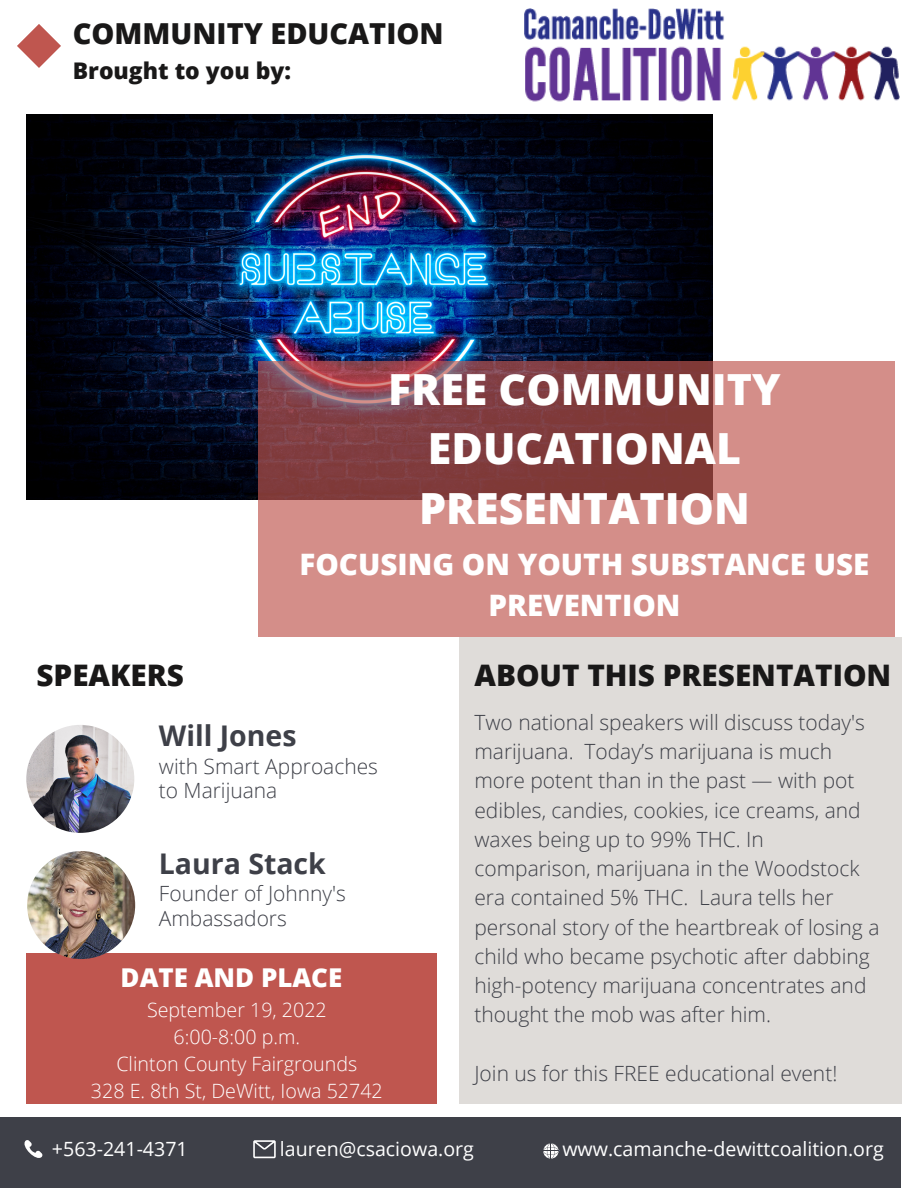
<style>
.page{position:relative;width:918px;height:1188px;background:#fff}
.page>*{position:absolute;margin:0;border:0;box-sizing:border-box;transform-origin:0 0}
.t1{font:800 42.9px/59.7px "Open Sans";color:#fff;text-align:center}
.t2{font:800 29.7px "Open Sans";color:#191818}
.t3{font:800 29.55px/40.5px "Open Sans";color:#fff;text-align:center}
.t4{font:800 28.95px "Open Sans";color:#191818}
.t5{font:700 28.5px "Open Sans";color:#3e4048}
.t6{font:800 25.95px "Open Sans";color:#fff}
.t7{font:800 22.95px "Open Sans";color:#191818}
.t8{font:300 21px/29.2px "Open Sans";color:#3e4048}
.t9{font:300 19.65px/27px "Open Sans";color:#fff;text-align:center}
.t10{font:19.65px "Open Sans";color:#fff}
</style>
<div class="page">
<img style="left:26px;top:115px;width:687px;height:384px">
<div style="left:459px;top:637px;width:442px;height:467px;background:#dfdcd9"></div>
<div style="left:0;top:1117px;width:901px;height:71px;background:#3e4048"></div>
<svg style="left:258px;top:361px;width:637px;height:276px;background:#b6716f"></svg>
<svg style="left:17px;top:24px;width:44px;height:44px"></svg>
<div style="left:26px;top:953px;width:411px;height:151px;background:#bf564f"></div>
<svg style="left:24px;top:1140px;width:19px;height:18px"></svg>
<svg style="left:253px;top:1140px;width:23px;height:18px"></svg>
<svg style="left:543px;top:1143px;width:16px;height:16px"></svg>
<img style="left:26px;top:725px;width:108px;height:108px;border-radius:50%">
<img style="left:27px;top:851px;width:108px;height:108px;border-radius:50%">
<img style="left:525px;top:8px;width:374px;height:94px">
<h3 class="t4" style="left:73px;top:13px;width:372px">COMMUNITY EDUCATION</h3>
<p class="t7" style="left:73px;top:54px;width:220px">Brought to you by:</p>
<h1 class="t1" style="left:388px;top:358px;width:394px">FREE COMMUNITY<br>EDUCATIONAL<br>PRESENTATION</h1>
<h3 class="t3" style="left:299px;top:543px;width:572px">FOCUSING ON YOUTH SUBSTANCE USE<br>PREVENTION</h3>
<h2 class="t2" style="left:36px;top:654px;width:149px">SPEAKERS</h2>
<h3 class="t5" style="left:159px;top:716px;width:139px">Will Jones</h3>
<p class="t8" style="left:159px;top:753px;width:221px;line-height:24.8px">with Smart Approaches to Marijuana</p>
<h3 class="t5" style="left:159px;top:843px;width:169px">Laura Stack</h3>
<p class="t8" style="left:159px;top:881px;width:189px;line-height:24.8px">Founder of Johnny's<br>Ambassadors</p>
<p class="t6" style="left:121px;top:959px;width:223px">DATE AND PLACE</p>
<p class="t9" style="left:91px;top:996px;width:293px">September 19, 2022<br>6:00-8:00 p.m.<br>Clinton County Fairgrounds<br>328 E. 8th St, DeWitt, Iowa 52742</p>
<h2 class="t2" style="left:474px;top:654px;width:418px">ABOUT THIS PRESENTATION</h2>
<p class="t8" style="left:474px;top:707px;width:407px">Two national speakers will discuss today's marijuana. Today’s marijuana is much more potent than in the past — with pot edibles, candies, cookies, ice creams, and waxes being up to 99% THC. In comparison, marijuana in the Woodstock era contained 5% THC. Laura tells her personal story of the heartbreak of losing a child who became psychotic after dabbing high-potency marijuana concentrates and thought the mob was after him.</p>
<p class="t8" style="left:474px;top:1058px;width:364px">Join us for this FREE educational event!</p>
<p class="t10" style="left:52px;top:1135px;width:137px">+563-241-4371</p>
<p class="t10" style="left:280px;top:1135px;width:196px">lauren@csaciowa.org</p>
<p class="t10" style="left:562px;top:1135px;width:323px">www.camanche-dewittcoalition.org</p>
</div>
